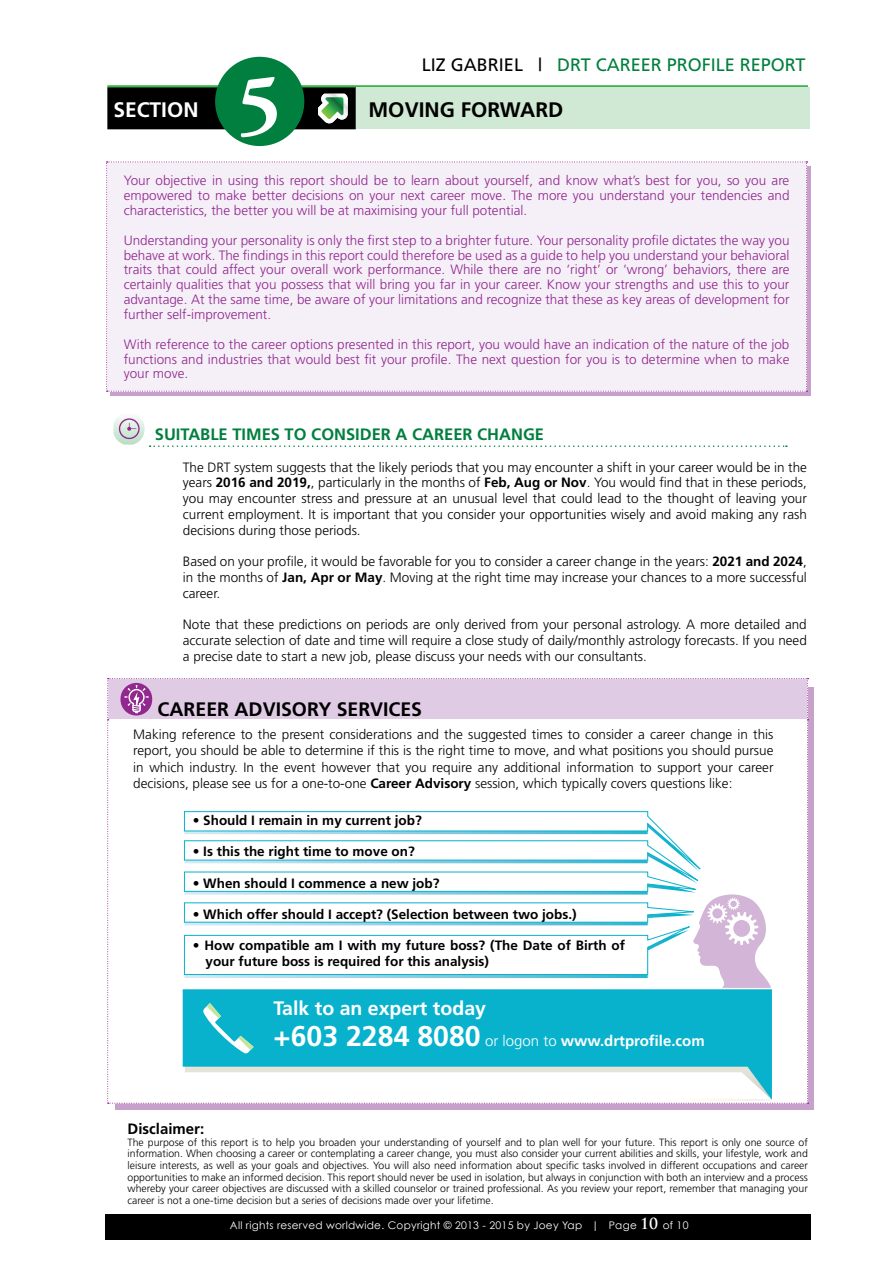
<style>
.page{position:relative;width:893px;height:1263px;background:#fff}
.page>*{position:absolute;margin:0;border:0;box-sizing:border-box;transform-origin:0 0}
.t1{font:700 84px "Adobe Garamond Pro";color:#fff}
.t2{font:700 21px "Frutiger";color:#000}
.t3{font:700 21px "Frutiger";color:#fff}
.t4{font:700 19.5px "Frutiger";color:#000}
.t5{font:700 19.5px "Frutiger";color:#fff}
.t6{font:18px "Frutiger";color:#007f3e}
.t7{font:700 16.5px "Frutiger";color:#007f3e}
.t8{font:700 15px "Frutiger";color:#fff}
.t9{font:700 15px "Frutiger";color:#000}
.t10{font:300 13.5px/15.8px "Frutiger";color:#000;text-align:justify}
.t11{font:300 13.5px/14.9px "Frutiger";color:#91278f;text-align:justify}
.t12{font:700 13.5px/16.2px "Frutiger";color:#000}
.t13{font:300 10.5px/11.6px "Frutiger";color:#000;text-align:justify}
.t14{font:10.5px "Century Gothic";letter-spacing:.025em;color:#fff}
.s1{color:#000}
.s2{font-weight:700}
.s3{font-size:28.5px}
.s4{font-weight:300}
.s5{font-family:"Trajan Pro";font-weight:700;font-size:15px}
</style>
<div class="page">
<div style="left:105px;top:1215px;width:706px;height:25px;background:#000"></div>
<hr style="left:107px;top:85px;width:701px;height:3px;background:#3cb24a">
<div style="left:106px;top:162px;width:701px;height:230px;background:#f5eff7"></div>
<div style="left:356px;top:87px;width:453px;height:42px;background:#d0e9d4"></div>
<div style="left:215px;top:57px;width:89px;height:89px;background:#007f3e;border-radius:50%"></div>
<svg style="left:107px;top:87px;width:249px;height:42px"></svg>
<svg style="left:113px;top:416px;width:674px;height:31px"></svg>
<div style="left:115px;top:687px;width:698px;height:423px;background:#c7a0cb"></div>
<svg style="left:107px;top:678px;width:701px;height:426px;background:#cde9f1"></svg>
<h2 class="t3" style="left:113px;top:97px;width:87px">SECTION</h2>
<h1 class="t1" style="left:238px;top:56px;width:45px">5</h1>
<h3 class="t6" style="left:422px;top:55px;width:385px"><span class="s1">LIZ GABRIEL |</span> DRT CAREER PROFILE REPORT</h3>
<h2 class="t2" style="left:368px;top:97px;width:196px">MOVING FORWARD</h2>
<p class="t11" style="left:124px;top:173px;width:667px">Your objective in using this report should be to learn about yourself, and know what’s best for you, so you are empowered to make better decisions on your next career move. The more you understand your tendencies and characteristics, the better you will be at maximising your full potential.</p>
<p class="t11" style="left:124px;top:233px;width:667px">Understanding your personality is only the first step to a brighter future. Your personality profile dictates the way you behave at work. The findings in this report could therefore be used as a guide to help you understand your behavioral traits that could affect your overall work performance. While there are no ‘right’ or ‘wrong’ behaviors, there are certainly qualities that you possess that will bring you far in your career. Know your strengths and use this to your advantage. At the same time, be aware of your limitations and recognize that these as key areas of development for further self-improvement.</p>
<p class="t11" style="left:124px;top:337px;width:667px">With reference to the career options presented in this report, you would have an indication of the nature of the job functions and industries that would best fit your profile. The next question for you is to determine when to make your move.</p>
<p class="t7" style="left:155px;top:425px;width:391px">SUITABLE TIMES TO CONSIDER A CAREER CHANGE</p>
<p class="t10" style="left:183px;top:459px;width:626px">The DRT system suggests that the likely periods that you may encounter a shift in your career would be in the years <span class="s2">2016 and 2019,</span>, particularly in the months of <span class="s2">Feb, Aug or Nov</span>. You would find that in these periods, you may encounter stress and pressure at an unusual level that could lead to the thought of leaving your current employment. It is important that you consider your opportunities wisely and avoid making any rash decisions during those periods.</p>
<p class="t10" style="left:183px;top:553px;width:625px">Based on your profile, it would be favorable for you to consider a career change in the years: <span class="s2">2021 and 2024</span>, in the months of <span class="s2">Jan, Apr or May</span>. Moving at the right time may increase your chances to a more successful career.</p>
<p class="t10" style="left:183px;top:616px;width:625px">Note that these predictions on periods are only derived from your personal astrology. A more detailed and accurate selection of date and time will require a close study of daily/monthly astrology forecasts. If you need a precise date to start a new job, please discuss your needs with our consultants.</p>
<h3 class="t4" style="left:158px;top:697px;width:266px">CAREER ADVISORY SERVICES</h3>
<p class="t10" style="left:133px;top:726px;width:642px;line-height:16.5px">Making reference to the present considerations and the suggested times to consider a career change in this report, you should be able to determine if this is the right time to move, and what positions you should pursue in which industry. In the event however that you require any additional information to support your career decisions, please see us for a one-to-one <span class="s2">Career Advisory</span> session, which typically covers questions like:</p>
<p class="t12" style="left:193px;top:812px;width:231px">• Should I remain in my current job?</p>
<p class="t12" style="left:193px;top:843px;width:224px">• Is this the right time to move on?</p>
<p class="t12" style="left:193px;top:874px;width:248px">• When should I commence a new job?</p>
<p class="t12" style="left:193px;top:906px;width:385px">• Which offer should I accept? (Selection between two jobs.)</p>
<p class="t12" style="left:206px;top:937px;width:421px;text-indent:-13px">• How compatible am I with my future boss? (The Date of Birth of your future boss is required for this analysis)</p>
<h3 class="t5" style="left:274px;top:997px;width:214px">Talk to an expert today</h3>
<p class="t8" style="left:274px;top:1032px;width:433px"><span class="s3">+603 2284 8080</span> <span class="s4">or logon to</span> www.drtprofile.com</p>
<p class="t9" style="left:128px;top:1120px;width:78px">Disclaimer:</p>
<p class="t13" style="left:128px;top:1136px;width:682px">The purpose of this report is to help you broaden your understanding of yourself and to plan well for your future. This report is only one source of information. When choosing a career or contemplating a career change, you must also consider your current abilities and skills, your lifestyle, work and leisure interests, as well as your goals and objectives. You will also need information about specific tasks involved in different occupations and career opportunities to make an informed decision. This report should never be used in isolation, but always in conjunction with both an interview and a process whereby your career objectives are discussed with a skilled counselor or trained professional. As you review your report, remember that managing your career is not a one-time decision but a series of decisions made over your lifetime.</p>
<p class="t14" style="left:230px;top:1219px;width:460px">All rights reserved worldwide. Copyright © 2013 - 2015 by Joey Yap | Page <span class="s5">10</span> of 10</p>
</div>
